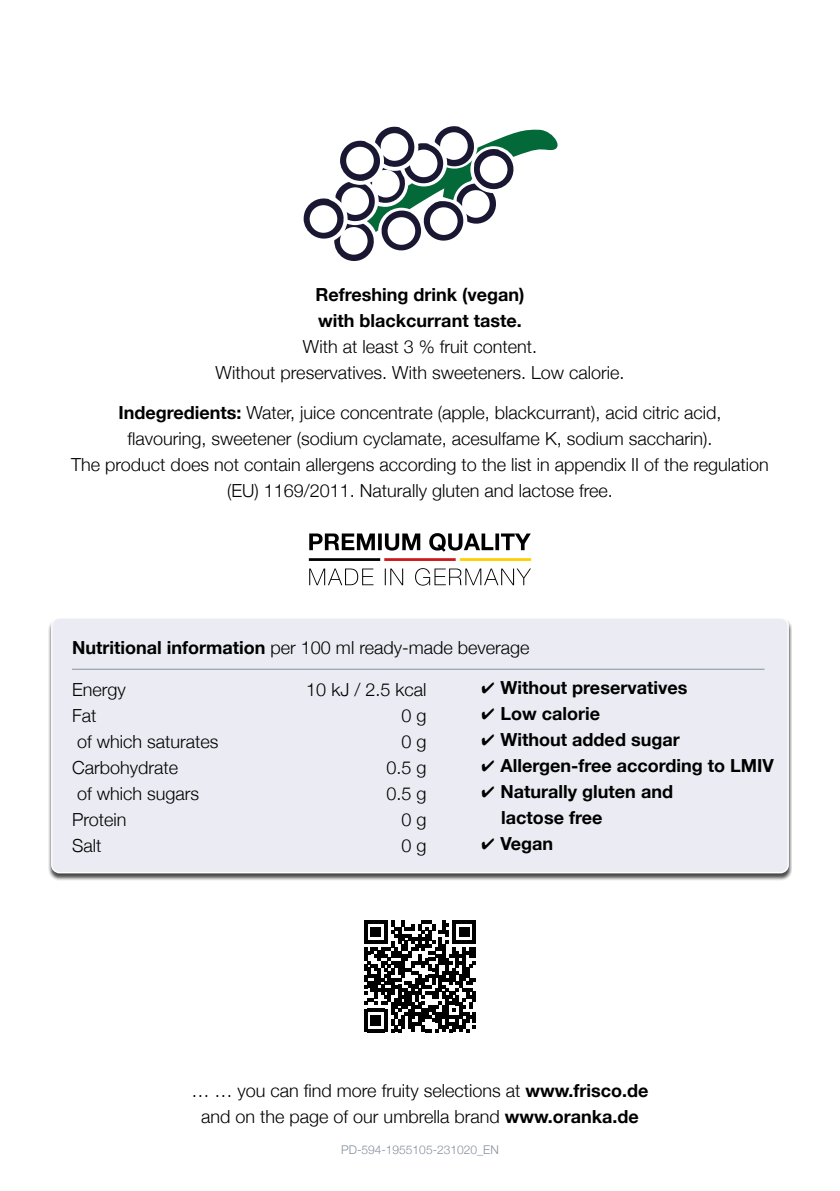
<style>
.page{position:relative;width:840px;height:1191px;background:#fff}
.page>*{position:absolute;margin:0;border:0;box-sizing:border-box;transform-origin:0 0}
.t1{font:300 18px/26px "Helvetica Neue";color:#000;text-align:center}
.t2{font:700 18px/26px "Helvetica Neue";color:#000}
.t3{font:300 12px "Helvetica Neue";color:#84909f}
.s1{font-weight:700}
</style>
<div class="page">
<div style="left:47px;top:618px;width:744px;height:262px;background:#000;opacity:.75"></div>
<div style="left:52px;top:618px;width:735px;height:254px;background:#eaecf3;border-radius:8px"></div>
<div style="left:51px;top:617px;width:737px;height:256px;border:1px solid #fff;border-radius:8px"></div>
<svg style="left:309px;top:568px;width:221px;height:17px"></svg>
<svg style="left:309px;top:533px;width:221px;height:19px"></svg>
<hr style="left:309px;top:558px;width:71px;height:3px;background:#000">
<hr style="left:384px;top:558px;width:71px;height:3px;background:#cd1719">
<hr style="left:459px;top:558px;width:72px;height:3px;background:#ffd000">
<hr style="left:72px;top:669px;width:692px;height:1px;background:#84909f">
<svg style="left:364px;top:920px;width:111px;height:112px"></svg>
<svg style="left:303px;top:126px;width:255px;height:135px"></svg>
<p class="t2" style="left:315px;top:282px;width:210px">Refreshing drink (vegan) with blackcurrant taste.</p>
<p class="t1" style="left:215px;top:332px;width:410px">With at least 3 % fruit content.<br>Without preservatives. With sweeteners. Low calorie.</p>
<p class="t1" style="left:71px;top:398px;width:698px"><span class="s1">Indegredients:</span> Water, juice concentrate (apple, blackcurrant), acid citric acid,<br>flavouring, sweetener (sodium cyclamate, acesulfame K, sodium saccharin).<br>The product does not contain allergens according to the list in appendix II of the regulation (EU) 1169/2011. Naturally gluten and lactose free.</p>
<p class="t1" style="left:72px;top:633px;width:459px"><span class="s1">Nutritional information</span> per 100 ml ready-made beverage</p>
<p class="t1" style="left:72px;top:675px;width:55px">Energy</p>
<p class="t1" style="left:306px;top:675px;width:122px">10 kJ / 2.5 kcal</p>
<p class="t1" style="left:72px;top:701px;width:26px">Fat</p>
<p class="t1" style="left:401px;top:701px;width:27px">0 g</p>
<p class="t1" style="left:77px;top:727px;width:143px">of which saturates</p>
<p class="t1" style="left:401px;top:727px;width:27px">0 g</p>
<p class="t1" style="left:72px;top:753px;width:108px">Carbohydrate</p>
<p class="t1" style="left:386px;top:753px;width:42px">0.5 g</p>
<p class="t1" style="left:77px;top:779px;width:124px">of which sugars</p>
<p class="t1" style="left:386px;top:779px;width:42px">0.5 g</p>
<p class="t1" style="left:72px;top:805px;width:56px">Protein</p>
<p class="t1" style="left:401px;top:805px;width:27px">0 g</p>
<p class="t1" style="left:72px;top:831px;width:31px">Salt</p>
<p class="t1" style="left:401px;top:831px;width:27px">0 g</p>
<p class="t2" style="left:500px;top:675px;width:275px">Without preservatives<br>Low calorie<br>Without added sugar<br>Allergen-free according to LMIV<br>Naturally gluten and<br>lactose free<br>Vegan</p>
<p class="t1" style="left:191px;top:1076px;width:458px">… … you can find more fruity selections at <span class="s1">www.frisco.de </span>and on the page of our umbrella brand <span class="s1">www.oranka.de</span></p>
<p class="t3" style="left:341px;top:1140px;width:159px">PD-594-1955105-231020_EN</p>
</div>
